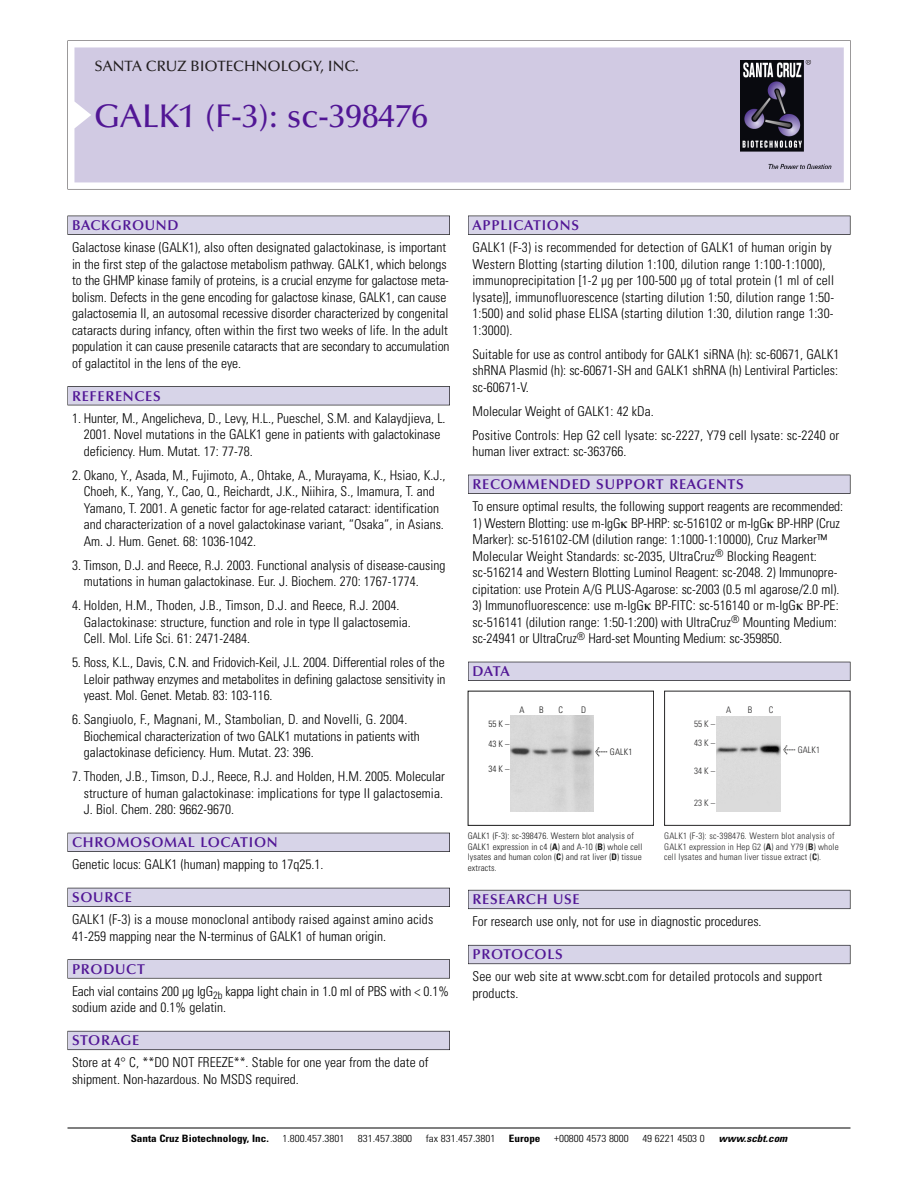
<style>
.page{position:relative;width:918px;height:1188px;background:#fff}
.page>*{position:absolute;margin:0;border:0;box-sizing:border-box;transform-origin:0 0}
.t1{font:500 33px "Optima";color:#511695}
.t2{font:500 15px "Optima";color:#231f20}
.t3{font:600 14.25px "Optima";letter-spacing:.05em;color:#511695}
.t4{font:300 condensed 13.5px/16.5px "Univers";color:#000}
.t5{font:300 condensed 10.2px "Univers";color:#000;scale:1.1 1}
.t6{font:700 condensed 10.2px "Univers";color:#000;scale:1.1 1}
.t7{font:italic 700 condensed 10.2px "Univers";color:#000;scale:1.1 1}
.t8{font:300 condensed 9px/10.5px "Univers";letter-spacing:.015em;color:#191919}
.t9{font:300 condensed 9px/10.5px "Univers";letter-spacing:.015em;color:#272627}
.s1{font-family:"Meta Plus";font-weight:400;font-stretch:normal;font-size:10.5px}
.s2{font-weight:700}
</style>
<div class="page">
<svg style="left:74px;top:41px;width:777px;height:148px"></svg>
<div style="left:74px;top:47px;width:770px;height:135px;background:#d1cae3"></div>
<img style="left:741px;top:60px;width:90px;height:108px">
<div style="left:68px;top:216px;width:382px;height:19px;background:#535256"></div>
<div style="left:68px;top:216px;width:381px;height:18px;background:#d7d4e8"></div>
<div style="left:68px;top:386px;width:382px;height:19px;background:#515155"></div>
<div style="left:68px;top:387px;width:381px;height:18px;background:#d7d4e8"></div>
<div style="left:68px;top:833px;width:382px;height:19px;background:#515057"></div>
<div style="left:68px;top:833px;width:381px;height:18px;background:#d7d4e8"></div>
<div style="left:68px;top:888px;width:382px;height:19px;background:#535259"></div>
<div style="left:68px;top:888px;width:381px;height:18px;background:#d7d4e8"></div>
<svg style="left:68px;top:959px;width:382px;height:20px"></svg>
<div style="left:68px;top:960px;width:381px;height:18px;background:#d7d4e8"></div>
<div style="left:68px;top:1031px;width:382px;height:19px;background:#64626c"></div>
<div style="left:68px;top:1031px;width:381px;height:18px;background:#d7d4e8"></div>
<div style="left:468px;top:216px;width:382px;height:19px;background:#535256"></div>
<div style="left:468px;top:216px;width:382px;height:18px;background:#d7d4e8"></div>
<div style="left:468px;top:475px;width:382px;height:19px;background:#525156"></div>
<div style="left:468px;top:475px;width:382px;height:18px;background:#d7d4e8"></div>
<div style="left:468px;top:662px;width:382px;height:19px;background:#515057"></div>
<div style="left:468px;top:662px;width:382px;height:18px;background:#d7d4e8"></div>
<div style="left:468px;top:890px;width:382px;height:19px;background:#64626c"></div>
<div style="left:468px;top:890px;width:382px;height:18px;background:#d7d4e8"></div>
<div style="left:468px;top:945px;width:382px;height:19px;background:#686770"></div>
<div style="left:468px;top:946px;width:382px;height:18px;background:#d7d4e8"></div>
<hr style="left:68px;top:1128px;width:782px;height:1px;background:#000">
<div style="left:664px;top:691px;width:186px;height:135px;border:1px solid #272627"></div>
<img style="left:716px;top:716px;width:65px;height:95px">
<div style="left:468px;top:691px;width:186px;height:135px;border:1px solid #191919"></div>
<img style="left:511px;top:716px;width:82px;height:95px">
<p class="t2" style="left:94px;top:60px;width:266px">SANTA CRUZ BIOTECHNOLOGY, INC.</p>
<p class="t1" style="left:94px;top:102px;width:335px">GALK1 (F-3): sc-398476</p>
<p class="t3" style="left:72px;top:219px;width:108px">BACKGROUND</p>
<p class="t4" style="left:72px;top:240px;width:379px">Galactose kinase (GALK1), also often designated galactokinase, is important in the first step of the galactose metabolism pathway. GALK1, which belongs to the GHMP kinase family of proteins, is a crucial enzyme for galactose meta&shy;bolism. Defects in the gene encoding for galactose kinase, GALK1, can cause galactosemia II, an autosomal recessive disorder characterized by congenital cataracts during infancy, often within the first two weeks of life. In the adult population it can cause presenile cataracts that are secondary to accumulation of galactitol in the lens of the eye.</p>
<p class="t3" style="left:72px;top:390px;width:90px">REFERENCES</p>
<p class="t4" style="left:84px;top:411px;width:363px;text-indent:-12px">1. Hunter, M., Angelicheva, D., Levy, H.L., Pueschel, S.M. and Kalaydjieva, L.<br>2001. Novel mutations in the GALK1 gene in patients with galactokinase deficiency. Hum. Mutat. 17: 77-78.</p>
<p class="t4" style="left:84px;top:468px;width:363px;text-indent:-12px">2. Okano, Y., Asada, M., Fujimoto, A., Ohtake, A., Murayama, K., Hsiao, K.J., Choeh, K., Yang, Y., Cao, Q., Reichardt, J.K., Niihira, S., Imamura, T. and Yamano, T. 2001. A genetic factor for age-related cataract: identification and characterization of a novel galactokinase variant, “Osaka”, in Asians.<br>Am. J. Hum. Genet. 68: 1036-1042.</p>
<p class="t4" style="left:84px;top:558px;width:363px;text-indent:-12px">3. Timson, D.J. and Reece, R.J. 2003. Functional analysis of disease-causing mutations in human galactokinase. Eur. J. Biochem. 270: 1767-1774.</p>
<p class="t4" style="left:84px;top:598px;width:329px;text-indent:-12px">4. Holden, H.M., Thoden, J.B., Timson, D.J. and Reece, R.J. 2004.<br>Galactokinase: structure, function and role in type II galactosemia.<br>Cell. Mol. Life Sci. 61: 2471-2484.</p>
<p class="t4" style="left:84px;top:655px;width:363px;text-align:justify;text-indent:-12px">5. Ross, K.L., Davis, C.N. and Fridovich-Keil, J.L. 2004. Differential roles of the Leloir pathway enzymes and metabolites in defining galactose sensitivity in yeast. Mol. Genet. Metab. 83: 103-116.</p>
<p class="t4" style="left:84px;top:712px;width:338px;text-indent:-12px">6. Sangiuolo, F., Magnani, M., Stambolian, D. and Novelli, G. 2004.<br>Biochemical characterization of two GALK1 mutations in patients with galactokinase deficiency. Hum. Mutat. 23: 396.</p>
<p class="t4" style="left:84px;top:769px;width:363px;text-indent:-12px">7. Thoden, J.B., Timson, D.J., Reece, R.J. and Holden, H.M. 2005. Molecular structure of human galactokinase: implications for type II galactosemia.<br>J. Biol. Chem. 280: 9662-9670.</p>
<p class="t3" style="left:72px;top:836px;width:207px">CHROMOSOMAL LOCATION</p>
<p class="t4" style="left:72px;top:858px;width:253px">Genetic locus: GALK1 (human) mapping to 17q25.1.</p>
<p class="t3" style="left:72px;top:891px;width:61px">SOURCE</p>
<p class="t4" style="left:72px;top:913px;width:363px">GALK1 (F-3) is a mouse monoclonal antibody raised against amino acids<br>41-259 mapping near the N-terminus of GALK1 of human origin.</p>
<p class="t3" style="left:72px;top:963px;width:74px">PRODUCT</p>
<p class="t4" style="left:72px;top:984px;width:379px">Each vial contains 200 µg IgG<sub>2b</sub> kappa light chain in 1.0 ml of PBS with &lt; 0.1% sodium azide and 0.1% gelatin.</p>
<p class="t3" style="left:72px;top:1035px;width:69px">STORAGE</p>
<p class="t4" style="left:72px;top:1056px;width:358px">Store at 4° C, **DO NOT FREEZE**. Stable for one year from the date of shipment. Non-hazardous. No MSDS required.</p>
<p class="t3" style="left:473px;top:219px;width:108px">APPLICATIONS</p>
<p class="t4" style="left:473px;top:240px;width:363px">GALK1 (F-3) is recommended for detection of GALK1 of human origin by Western Blotting (starting dilution 1:100, dilution range 1:100-1:1000), immunoprecipitation [1-2 µg per 100-500 µg of total protein (1 ml of cell lysate)], immunofluorescence (starting dilution 1:50, dilution range 1:50- 1:500) and solid phase ELISA (starting dilution 1:30, dilution range 1:30- 1:3000).</p>
<p class="t4" style="left:473px;top:347px;width:368px;text-align:justify">Suitable for use as control antibody for GALK1 siRNA (h): sc-60671, GALK1 shRNA Plasmid (h): sc-60671-SH and GALK1 shRNA (h) Lentiviral Particles: sc-60671-V.</p>
<p class="t4" style="left:473px;top:404px;width:183px">Molecular Weight of GALK1: 42 kDa.</p>
<p class="t4" style="left:473px;top:428px;width:368px">Positive Controls: Hep G2 cell lysate: sc-2227, Y79 cell lysate: sc-2240 or human liver extract: sc-363766.</p>
<p class="t3" style="left:473px;top:478px;width:273px">RECOMMENDED SUPPORT REAGENTS</p>
<p class="t4" style="left:473px;top:499px;width:372px">To ensure optimal results, the following support reagents are recommended:</p>
<p class="t4" style="left:473px;top:516px;width:369px">1) Western Blotting: use m-IgG BP-HRP: sc-516102 or m-IgG BP-HRP (Cruz Marker): sc-516102-CM (dilution range: 1:1000-1:10000), Cruz Marker™ Molecular Weight Standards: sc-2035, UltraCruz<sup>®</sup> Blocking Reagent: sc-516214 and Western Blotting Luminol Reagent: sc-2048. 2) Immunopre&shy;cipitation: use Protein A/G PLUS-Agarose: sc-2003 (0.5 ml agarose/2.0 ml).</p>
<p class="t4" style="left:473px;top:598px;width:368px">3) Immunofluorescence: use m-IgG BP-FITC: sc-516140 or m-IgG BP-PE: sc-516141 (dilution range: 1:50-1:200) with UltraCruz<sup>®</sup> Mounting Medium: sc-24941 or UltraCruz<sup>®</sup> Hard-set Mounting Medium: sc-359850.</p>
<p class="t3" style="left:473px;top:665px;width:39px">DATA</p>
<p class="t8" style="left:519px;top:705px;width:7px">A</p>
<p class="t8" style="left:539px;top:705px;width:6px">B</p>
<p class="t8" style="left:559px;top:705px;width:6px">C</p>
<p class="t8" style="left:581px;top:705px;width:7px">D</p>
<p class="t9" style="left:726px;top:705px;width:7px">A</p>
<p class="t9" style="left:748px;top:705px;width:6px">B</p>
<p class="t9" style="left:769px;top:705px;width:6px">C</p>
<p class="t8" style="left:489px;top:719px;width:22px">55K–</p>
<p class="t8" style="left:489px;top:739px;width:22px">43K–</p>
<p class="t8" style="left:489px;top:765px;width:22px">34K–</p>
<p class="t8" style="left:595px;top:748px;width:39px"><span class="s1">&lt;</span> GALK1</p>
<p class="t9" style="left:694px;top:716px;width:22px;line-height:18.6px">55K–<br>43K–</p>
<p class="t9" style="left:694px;top:766px;width:22px">34K–</p>
<p class="t9" style="left:694px;top:799px;width:22px">23K–</p>
<p class="t9" style="left:783px;top:745px;width:39px"><span class="s1">&lt;</span> GALK1</p>
<p class="t8" style="left:468px;top:832px;width:176px">GALK1 (F-3): sc-398476. Western blot analysis of GALK1 expression in c4 (<span class="s2">A</span>) and A-10 (<span class="s2">B</span>) whole cell lysates and human colon (<span class="s2">C</span>) and rat liver (<span class="s2">D</span>) tissue extracts.</p>
<p class="t9" style="left:664px;top:832px;width:176px">GALK1 (F-3): sc-398476. Western blot analysis of<br>GALK1 expression in Hep G2 (<span class="s2">A</span>) and Y79 (<span class="s2">B</span>) whole cell lysates and human liver tissue extract (<span class="s2">C</span>).</p>
<p class="t3" style="left:473px;top:894px;width:109px">RESEARCH USE</p>
<p class="t4" style="left:473px;top:915px;width:291px">For research use only, not for use in diagnostic procedures.</p>
<p class="t3" style="left:473px;top:949px;width:92px">PROTOCOLS</p>
<p class="t4" style="left:473px;top:970px;width:351px">See our web site at www.scbt.com for detailed protocols and support products.</p>
<p class="t6" style="left:131px;top:1135px;width:127px">Santa Cruz Biotechnology, Inc.</p>
<p class="t5" style="left:282px;top:1135px;width:58px">1.800.457.3801</p>
<p class="t5" style="left:358px;top:1135px;width:51px">831.457.3800</p>
<p class="t5" style="left:426px;top:1135px;width:65px">fax 831.457.3801</p>
<p class="t6" style="left:509px;top:1135px;width:30px">Europe</p>
<p class="t5" style="left:554px;top:1135px;width:69px">+00800 4573 8000</p>
<p class="t5" style="left:642px;top:1135px;width:58px">49 6221 4503 0</p>
<p class="t7" style="left:719px;top:1135px;width:66px">www.scbt.com</p>
</div>
